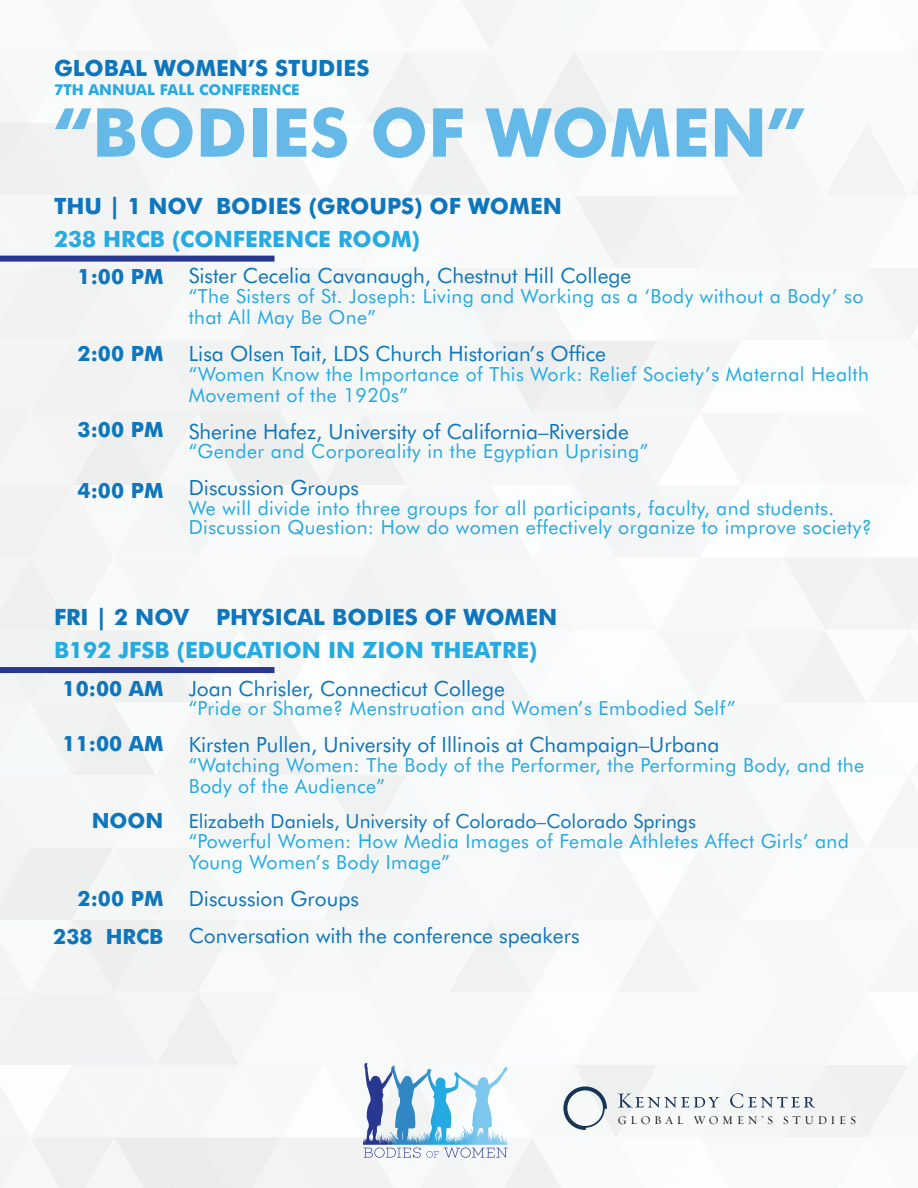
<style>
.page{position:relative;width:918px;height:1188px;background:#f6f7f8}
.page>*{position:absolute;margin:0;border:0;box-sizing:border-box;transform-origin:0 0}
.t1{font:700 67.5px "Futura BT";color:#65b9e8}
.t2{font:700 22.5px "Futura BT";color:#0e76bc}
.t3{font:700 22.5px "Futura BT";color:#25aae1}
.t4{font:21px "Futura BT";color:#0e76bc}
.t5{font:700 21px/38.7px "Futura BT";color:#0e76bc;text-align:right}
.t6{font:19.5px/21px "Futura BT";letter-spacing:.02em;color:#25aae1}
.t7{font:19.5px "Futura BT";color:#0e76bc}
.t8{font:700 15px "Futura BT";color:#25aae1}
.t9{font:12px "Requiem Display HTF Small Caps";letter-spacing:.3em;color:#040503}
</style>
<div class="page">
<p class="t2" style="left:54px;top:54px;width:317px">GLOBAL WOMEN’S STUDIES</p>
<p class="t8" style="left:54px;top:81px;width:247px">7TH ANNUAL FALL CONFERENCE</p>
<p class="t1" style="left:54px;top:92px;width:753px">“BODIES OF WOMEN”</p>
<p class="t2" style="left:54px;top:193px;width:509px">THU | 1 NOV BODIES (GROUPS) OF WOMEN</p>
<p class="t3" style="left:54px;top:226px;width:368px">238 HRCB (CONFERENCE ROOM)</p>
<p class="t5" style="left:78px;top:257px;width:87px">1:00 PM</p>
<p class="t4" style="left:189px;top:263px;width:444px">Sister Cecelia Cavanaugh, Chestnut Hill College</p>
<p class="t6" style="left:189px;top:285px;width:676px">“The Sisters of St. Joseph: Living and Working as a ‘Body without a Body’ so that All May Be One”</p>
<p class="t4" style="left:189px;top:341px;width:419px">Lisa Olsen Tait, LDS Church Historian’s Office</p>
<p class="t6" style="left:189px;top:363px;width:682px">“Women Know the Importance of This Work: Relief Society’s Maternal Health<br>Movement of the 1920s”</p>
<p class="t4" style="left:189px;top:419px;width:442px">Sherine Hafez, University of California–Riverside</p>
<p class="t6" style="left:189px;top:441px;width:461px">“Gender and Corporeality in the Egyptian Uprising”</p>
<p class="t4" style="left:189px;top:475px;width:172px">Discussion Groups</p>
<p class="t6" style="left:189px;top:497px;width:647px">We will divide into three groups for all participants, faculty, and students.</p>
<p class="t6" style="left:189px;top:517px;width:685px">Discussion Question: How do women effectively organize to improve society?</p>
<p class="t5" style="left:78px;top:334px;width:87px">2:00 PM</p>
<p class="t5" style="left:78px;top:410px;width:87px">3:00 PM</p>
<p class="t5" style="left:78px;top:471px;width:87px">4:00 PM</p>
<p class="t2" style="left:54px;top:603px;width:505px">FRI | 2 NOV PHYSICAL BODIES OF WOMEN</p>
<p class="t3" style="left:54px;top:636px;width:485px">B192 JFSB (EDUCATION IN ZION THEATRE)</p>
<p class="t5" style="left:63px;top:670px;width:102px">10:00 AM</p>
<p class="t5" style="left:63px;top:724px;width:102px">11:00 AM</p>
<p class="t5" style="left:92px;top:802px;width:73px">NOON</p>
<p class="t5" style="left:53px;top:879px;width:112px">2:00 PM<br>238 HRCB</p>
<p class="t4" style="left:189px;top:675px;width:318px">Joan Chrisler, Connecticut College</p>
<p class="t6" style="left:189px;top:698px;width:548px">“Pride or Shame? Menstruation and Women’s Embodied Self”</p>
<p class="t4" style="left:189px;top:732px;width:532px">Kirsten Pullen, University of Illinois at Champaign–Urbana</p>
<p class="t6" style="left:189px;top:754px;width:677px">“Watching Women: The Body of the Performer, the Performing Body, and the<br>Body of the Audience”</p>
<p class="t7" style="left:189px;top:810px;width:509px">Elizabeth Daniels, University of Colorado–Colorado Springs</p>
<p class="t6" style="left:189px;top:830px;width:662px">“Powerful Women: How Media Images of Female Athletes Affect Girls’ and<br>Young Women’s Body Image”</p>
<p class="t4" style="left:189px;top:886px;width:172px">Discussion Groups</p>
<p class="t4" style="left:189px;top:923px;width:392px">Conversation with the conference speakers</p>
<p class="t9" style="left:618px;top:1113px;width:240px">GLOBAL WOMEN’S STUDIES</p>
</div>
